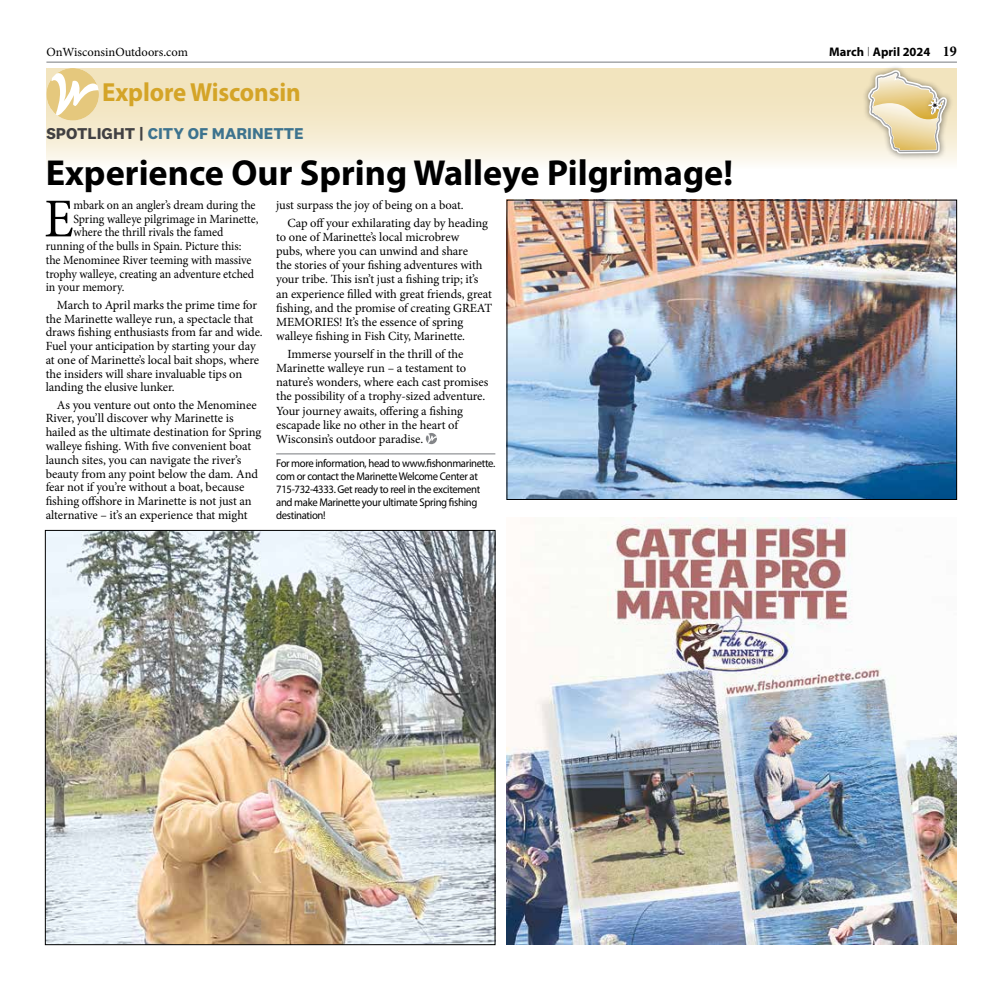
<style>
.page{position:relative;width:1002px;height:990px;background:#fff}
.page>*{position:absolute;margin:0;border:0;box-sizing:border-box;transform-origin:0 0}
.t1{font:54.75px "Minion Pro";color:#000;scale:.95 1}
.t2{font:700 36.25px "Myriad Pro";color:#000}
.t3{font:700 26.25px "Myriad Pro";letter-spacing:-.005em;color:#d4a427;scale:.95 1}
.t4{font:700 16.25px "National 2";color:#3d738e}
.t5{font:12.5px/13.8px "Minion Pro";letter-spacing:-.01em;color:#000}
.t6{font:12.5px "Minion Pro";letter-spacing:-.01em;color:#000;scale:.95 1}
.t7{font:700 12.5px "Myriad Pro";color:#000}
.t8{font:11.25px/12.9px "Myriad Pro";letter-spacing:-.03em;color:#000;scale:.95 1}
.s1{font-family:"Helvetica Neue LT Std";font-weight:100;font-stretch:condensed}
.s2{font-family:"Minion Pro";font-stretch:condensed;font-size:15px}
.s3{color:#414042}
</style>
<div class="page">
<hr style="left:46px;top:62px;width:910px;height:1px;background:#939598">
<hr style="left:276px;top:453px;width:219px;height:1px;background:#939598">
<svg style="left:426px;top:433px;width:11px;height:11px"></svg>
<div style="left:46px;top:68px;width:910px;height:101px;background:linear-gradient(to bottom,#efdfb1,#fbf7ec)"></div>
<svg style="left:46px;top:68px;width:53px;height:53px"></svg>
<div style="left:861px;top:64px;width:92px;height:97px;background:#000;opacity:.5"></div>
<svg style="left:866px;top:70px;width:83px;height:86px;background:#e6d8b3"></svg>
<img style="left:506px;top:518px;width:450px;height:427px">
<img style="left:508px;top:202px;width:446px;height:296px">
<div style="left:506px;top:200px;width:450px;height:300px;border:1px solid #000"></div>
<img style="left:47px;top:532px;width:446px;height:411px">
<p class="t5" style="left:46px;top:45px;width:143px">OnWisconsinOutdoors.com</p>
<p class="t7" style="left:829px;top:44px;width:129px">March <span class="s1">|</span> April 2024 <span class="s2">19</span></p>
<h3 class="t3" style="left:102px;top:75px;width:210px">Explore Wisconsin</h3>
<h3 class="t4" style="left:46px;top:123px;width:259px"><span class="s3">SPOTLIGHT |</span> CITY OF MARINETTE</h3>
<h2 class="t2" style="left:46px;top:149px;width:688px">Experience Our Spring Walleye Pilgrimage!</h2>
<h1 class="t1" style="left:44px;top:182px;width:33px">E</h1>
<p class="t6" style="left:74px;top:197px;width:193px">mbark on an angler’s dream during the</p>
<p class="t6" style="left:74px;top:210px;width:196px">Spring walleye pilgrimage in Marinette,</p>
<p class="t6" style="left:74px;top:224px;width:159px">where the thrill rivals the famed</p>
<p class="t6" style="left:46px;top:238px;width:207px">running of the bulls in Spain. Picture this:</p>
<p class="t6" style="left:46px;top:252px;width:218px">the Menominee River teeming with massive</p>
<p class="t6" style="left:46px;top:265px;width:221px">trophy walleye, creating an adventure etched</p>
<p class="t6" style="left:46px;top:279px;width:84px">in your memory.</p>
<p class="t5" style="left:46px;top:298px;width:218px;text-indent:11px">March to April marks the prime time for the Marinette walleye run, a spectacle that draws fishing enthusiasts from far and wide.<br>Fuel your anticipation by starting your day at one of Marinette’s local bait shops, where the insiders will share invaluable tips on landing the elusive lunker.</p>
<p class="t5" style="left:46px;top:398px;width:217px;text-indent:11px">As you venture out onto the Menominee River, you’ll discover why Marinette is hailed as the ultimate destination for Spring walleye fishing. With five convenient boat launch sites, you can navigate the river’s beauty from any point below the dam. And fear not if you’re without a boat, because fishing offshore in Marinette is not just an alternative – it’s an experience that might</p>
<p class="t5" style="left:287px;top:196px;width:202px;line-height:17.8px;text-indent:-11px">just surpass the joy of being on a boat.<br>Cap off your exhilarating day by heading</p>
<p class="t5" style="left:276px;top:230px;width:217px;line-height:14.1px">to one of Marinette’s local microbrew<br>pubs, where you can unwind and share<br>the stories of your fishing adventures with your tribe. This isn’t just a fishing trip; it’s an experience filled with great friends, great fishing, and the promise of creating GREAT MEMORIES! It’s the essence of spring walleye fishing in Fish City, Marinette.</p>
<p class="t5" style="left:276px;top:347px;width:214px;line-height:14.1px;text-indent:11px">Immerse yourself in the thrill of the Marinette walleye run – a testament to nature’s wonders, where each cast promises the possibility of a trophy-sized adventure.<br>Your journey awaits, offering a fishing escapade like no other in the heart of Wisconsin’s outdoor paradise.</p>
<p class="t8" style="left:276px;top:457px;width:232px">For more information, head to www.fishonmarinette. com or contact the Marinette Welcome Center at 715-732-4333. Get ready to reel in the excitement and make Marinette your ultimate Spring fishing destination!</p>
</div>
